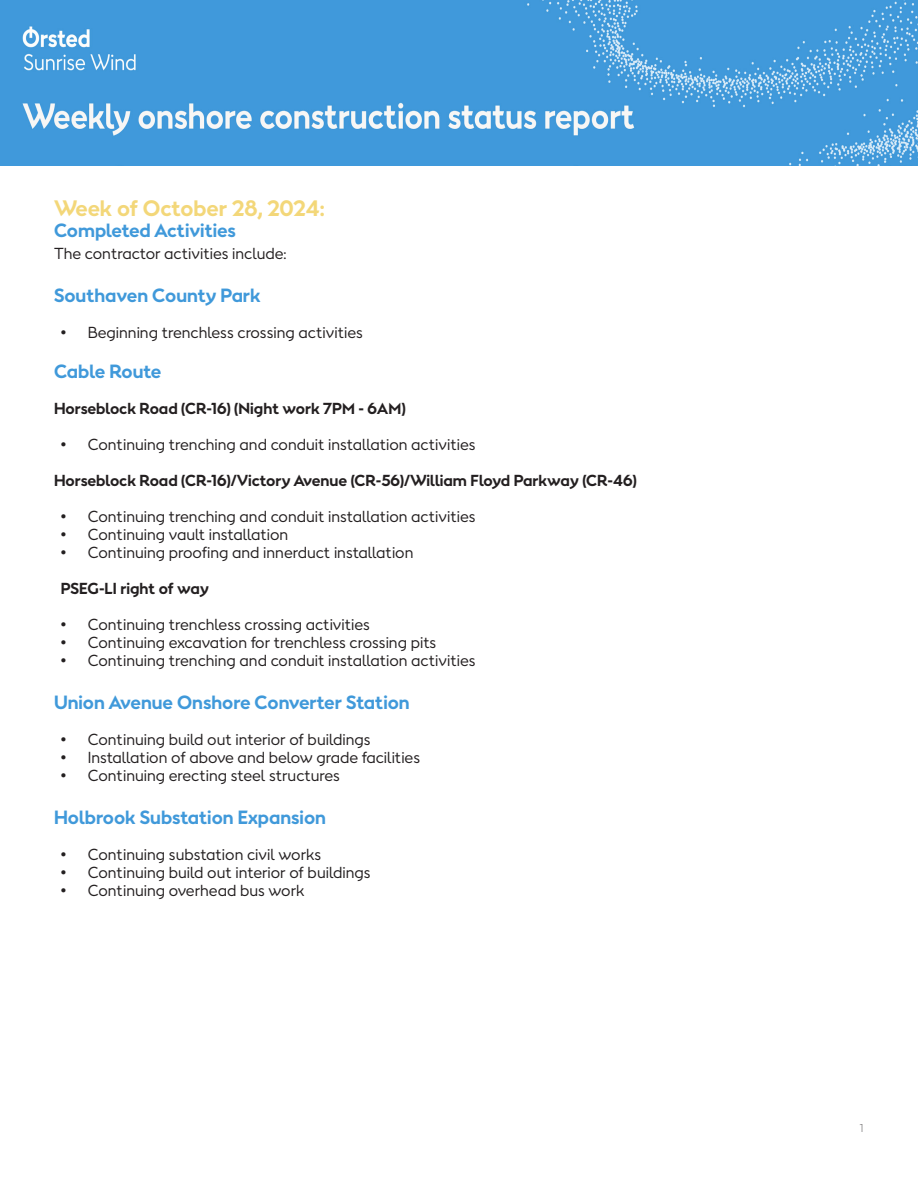
<style>
.page{position:relative;width:918px;height:1188px;background:#fff}
.page>*{position:absolute;margin:0;border:0;box-sizing:border-box;transform-origin:0 0}
.t1{font:700 21px "Orsted Sans";color:#f3d779}
.t2{font:700 18px "Orsted Sans";color:#4099da}
.t3{font:15px "Orsted Sans";color:#231f20}
.t4{font:700 15px "Orsted Sans";color:#231f20}
.t5{font:100 12px "Cera Pro";color:#231f20}
</style>
<div class="page">
<img style="left:0;top:0;width:918px;height:165px">
<p class="t1" style="left:54px;top:194px;width:272px">Week of October 28, 2024:</p>
<p class="t2" style="left:54px;top:218px;width:183px">Completed Activities</p>
<p class="t3" style="left:54px;top:243px;width:234px">The contractor activities include:</p>
<p class="t2" style="left:54px;top:283px;width:208px">Southaven County Park</p>
<p class="t3" style="left:61px;top:322px;width:304px">• Beginning trenchless crossing activities</p>
<p class="t2" style="left:54px;top:359px;width:109px">Cable Route</p>
<p class="t4" style="left:54px;top:398px;width:353px">Horseblock Road (CR-16) (Night work 7PM - 6AM)</p>
<p class="t3" style="left:61px;top:434px;width:416px">• Continuing trenching and conduit installation activities</p>
<p class="t4" style="left:54px;top:470px;width:584px">Horseblock Road (CR-16)/Victory Avenue (CR-56)/William Floyd Parkway (CR-46)</p>
<p class="t3" style="left:61px;top:506px;width:416px">• Continuing trenching and conduit installation activities</p>
<p class="t3" style="left:61px;top:524px;width:229px">• Continuing vault installation</p>
<p class="t3" style="left:61px;top:542px;width:354px">• Continuing proofing and innerduct installation</p>
<p class="t4" style="left:61px;top:578px;width:150px">PSEG-LI right of way</p>
<p class="t3" style="left:61px;top:614px;width:311px">• Continuing trenchless crossing activities</p>
<p class="t3" style="left:61px;top:632px;width:377px">• Continuing excavation for trenchless crossing pits</p>
<p class="t3" style="left:61px;top:650px;width:416px">• Continuing trenching and conduit installation activities</p>
<p class="t2" style="left:54px;top:690px;width:357px">Union Avenue Onshore Converter Station</p>
<p class="t3" style="left:61px;top:729px;width:311px">• Continuing build out interior of buildings</p>
<p class="t3" style="left:61px;top:747px;width:361px">• Installation of above and below grade facilities</p>
<p class="t3" style="left:61px;top:765px;width:281px">• Continuing erecting steel structures</p>
<p class="t2" style="left:54px;top:805px;width:273px">Holbrook Substation Expansion</p>
<p class="t3" style="left:61px;top:844px;width:262px">• Continuing substation civil works</p>
<p class="t3" style="left:61px;top:862px;width:311px">• Continuing build out interior of buildings</p>
<p class="t3" style="left:61px;top:880px;width:245px">• Continuing overhead bus work</p>
<p class="t5" style="left:860px;top:1120px;width:6px">1</p>
</div>
